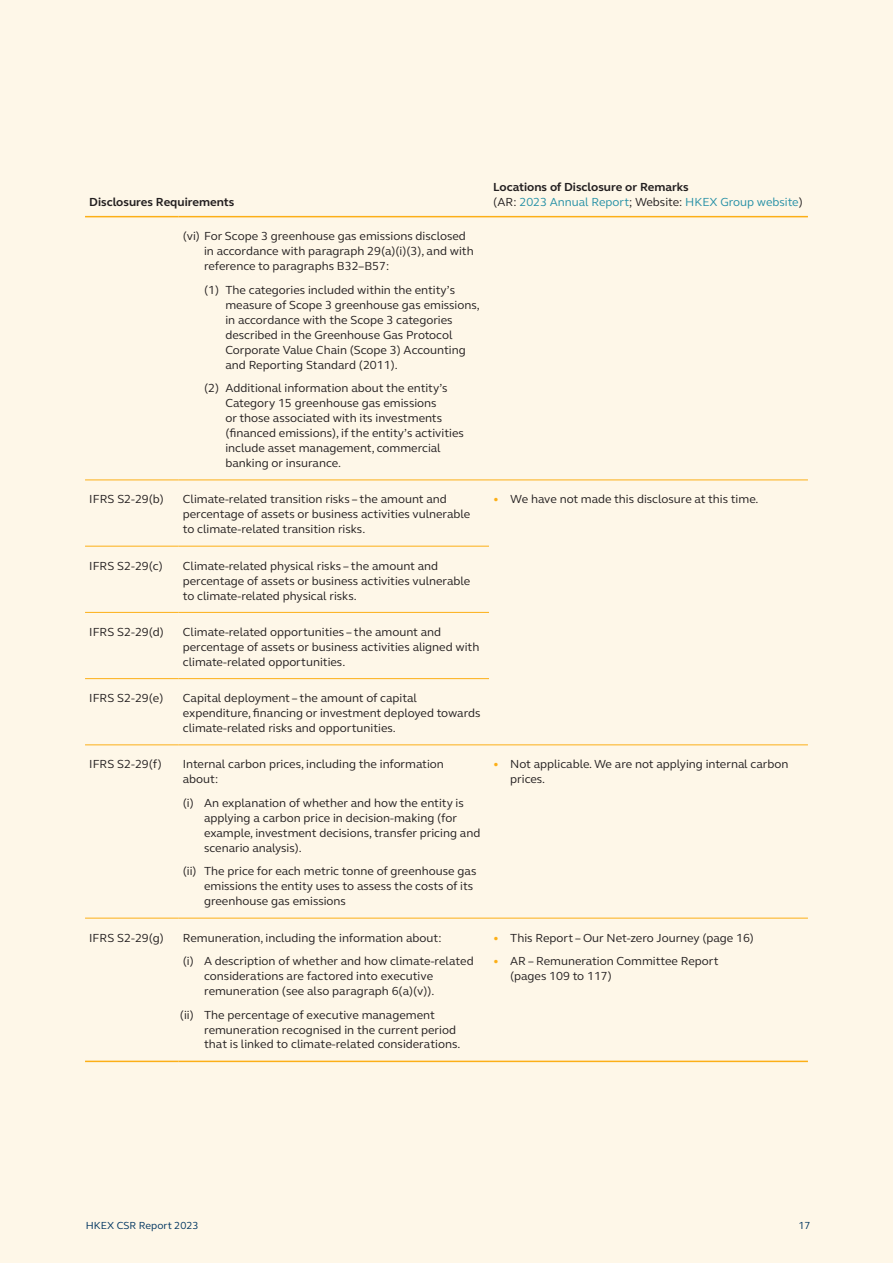
<style>
.page{position:relative;width:893px;height:1263px;background:#fef7e8}
.page>*{position:absolute;margin:0;border:0;box-sizing:border-box;transform-origin:0 0}
.t1{font:12px/15px "FS Elliot Pro";color:#231f20}
.t2{font:12px/15px "FS Elliot Pro";color:#2690a6}
.t3{font:700 12px "FS Elliot Pro";color:#231f20}
.t4{font:10.5px "FS Elliot Pro";color:#003560}
.s1{font-weight:700;color:#231f20}
.s2{color:#231f20}
.s3{font-weight:700;color:#fcaf17}
</style>
<div class="page">
<hr style="left:85px;top:480px;width:94px;height:1px;background:#fcaf17">
<hr style="left:179px;top:480px;width:310px;height:1px;background:#fcaf17">
<hr style="left:489px;top:480px;width:319px;height:1px;background:#fcaf17">
<hr style="left:85px;top:546px;width:94px;height:1px;background:#fcaf17">
<hr style="left:179px;top:546px;width:310px;height:1px;background:#fcaf17">
<hr style="left:85px;top:612px;width:94px;height:1px;background:#fcaf17">
<hr style="left:179px;top:612px;width:310px;height:1px;background:#fcaf17">
<hr style="left:85px;top:678px;width:94px;height:1px;background:#fcaf17">
<hr style="left:179px;top:678px;width:310px;height:1px;background:#fcaf17">
<hr style="left:85px;top:745px;width:94px;height:1px;background:#fcaf17">
<hr style="left:179px;top:745px;width:310px;height:1px;background:#fcaf17">
<hr style="left:489px;top:745px;width:319px;height:1px;background:#fcaf17">
<hr style="left:85px;top:918px;width:94px;height:1px;background:#fcaf17">
<hr style="left:179px;top:918px;width:310px;height:1px;background:#fcaf17">
<hr style="left:489px;top:918px;width:319px;height:1px;background:#fcaf17">
<hr style="left:85px;top:216px;width:94px;height:1px;background:#fcaf17">
<hr style="left:179px;top:216px;width:310px;height:1px;background:#fcaf17">
<hr style="left:489px;top:216px;width:319px;height:1px;background:#fcaf17">
<hr style="left:85px;top:1060px;width:94px;height:2px;background:#fcaf17">
<hr style="left:179px;top:1060px;width:310px;height:2px;background:#fcaf17">
<hr style="left:489px;top:1060px;width:319px;height:2px;background:#fcaf17">
<p class="t3" style="left:89px;top:194px;width:147px">Disclosures Requirements</p>
<p class="t1" style="left:204px;top:228px;width:271px;text-indent:-21px">(vi) For Scope 3 greenhouse gas emissions disclosed in accordance with paragraph 29(a)(i)(3), and with reference to paragraphs B32–B57:</p>
<p class="t1" style="left:225px;top:282px;width:256px;text-indent:-21px">(1) The categories included within the entity’s measure of Scope 3 greenhouse gas emissions, in accordance with the Scope 3 categories described in the Greenhouse Gas Protocol Corporate Value Chain (Scope 3) Accounting and Reporting Standard (2011).</p>
<p class="t1" style="left:225px;top:380px;width:240px;text-indent:-21px">(2) Additional information about the entity’s Category 15 greenhouse gas emissions<br>or those associated with its investments (financed emissions), if the entity’s activities include asset management, commercial banking or insurance.</p>
<p class="t2" style="left:493px;top:180px;width:311px"><span class="s1">Locations of Disclosure or Remarks<br></span><span class="s2">(AR:</span> 2023 Annual Report<span class="s2">; Website:</span> HKEX Group website<span class="s2">)</span></p>
<p class="t1" style="left:89px;top:491px;width:76px">IFRS S2-29(b)</p>
<p class="t1" style="left:183px;top:491px;width:289px">Climate-related transition risks – the amount and percentage of assets or business activities vulnerable to climate-related transition risks.</p>
<p class="t1" style="left:493px;top:491px;width:267px"><span class="s3">•</span> We have not made this disclosure at this time.</p>
<p class="t1" style="left:89px;top:558px;width:75px">IFRS S2-29(c)</p>
<p class="t1" style="left:183px;top:558px;width:289px">Climate-related physical risks – the amount and percentage of assets or business activities vulnerable to climate-related physical risks.</p>
<p class="t1" style="left:89px;top:624px;width:76px">IFRS S2-29(d)</p>
<p class="t1" style="left:183px;top:624px;width:298px">Climate-related opportunities – the amount and percentage of assets or business activities aligned with climate-related opportunities.</p>
<p class="t1" style="left:89px;top:690px;width:76px">IFRS S2-29(e)</p>
<p class="t1" style="left:183px;top:690px;width:299px">Capital deployment – the amount of capital expenditure, financing or investment deployed towards climate-related risks and opportunities.</p>
<p class="t1" style="left:89px;top:756px;width:74px">IFRS S2-29(f)</p>
<p class="t1" style="left:183px;top:756px;width:263px">Internal carbon prices, including the information about:</p>
<p class="t1" style="left:204px;top:795px;width:278px;text-indent:-21px">(i) An explanation of whether and how the entity is applying a carbon price in decision-making (for example, investment decisions, transfer pricing and scenario analysis).</p>
<p class="t1" style="left:204px;top:863px;width:274px;text-indent:-21px">(ii) The price for each metric tonne of greenhouse gas emissions the entity uses to assess the costs of its greenhouse gas emissions</p>
<p class="t1" style="left:510px;top:756px;width:280px;text-indent:-17px"><span class="s3">•</span> Not applicable. We are not applying internal carbon prices.</p>
<p class="t1" style="left:89px;top:930px;width:76px">IFRS S2-29(g)</p>
<p class="t1" style="left:183px;top:925px;width:292px;line-height:23.5px">Remuneration, including the information about:<br>(i) A description of whether and how climate-related</p>
<p class="t1" style="left:204px;top:968px;width:232px">considerations are factored into executive remuneration (see also paragraph 6(a)(v)).</p>
<p class="t1" style="left:204px;top:1007px;width:258px;text-indent:-24px">(ii) The percentage of executive management remuneration recognised in the current period that is linked to climate-related considerations.</p>
<p class="t1" style="left:493px;top:930px;width:262px"><span class="s3">•</span> This Report – Our Net-zero Journey (page 16)</p>
<p class="t1" style="left:510px;top:953px;width:210px;text-indent:-17px"><span class="s3">•</span> AR – Remuneration Committee Report (pages 109 to 117)</p>
<p class="t4" style="left:86px;top:1218px;width:114px">HKEX CSR Report 2023</p>
<p class="t4" style="left:798px;top:1218px;width:14px">17</p>
</div>
